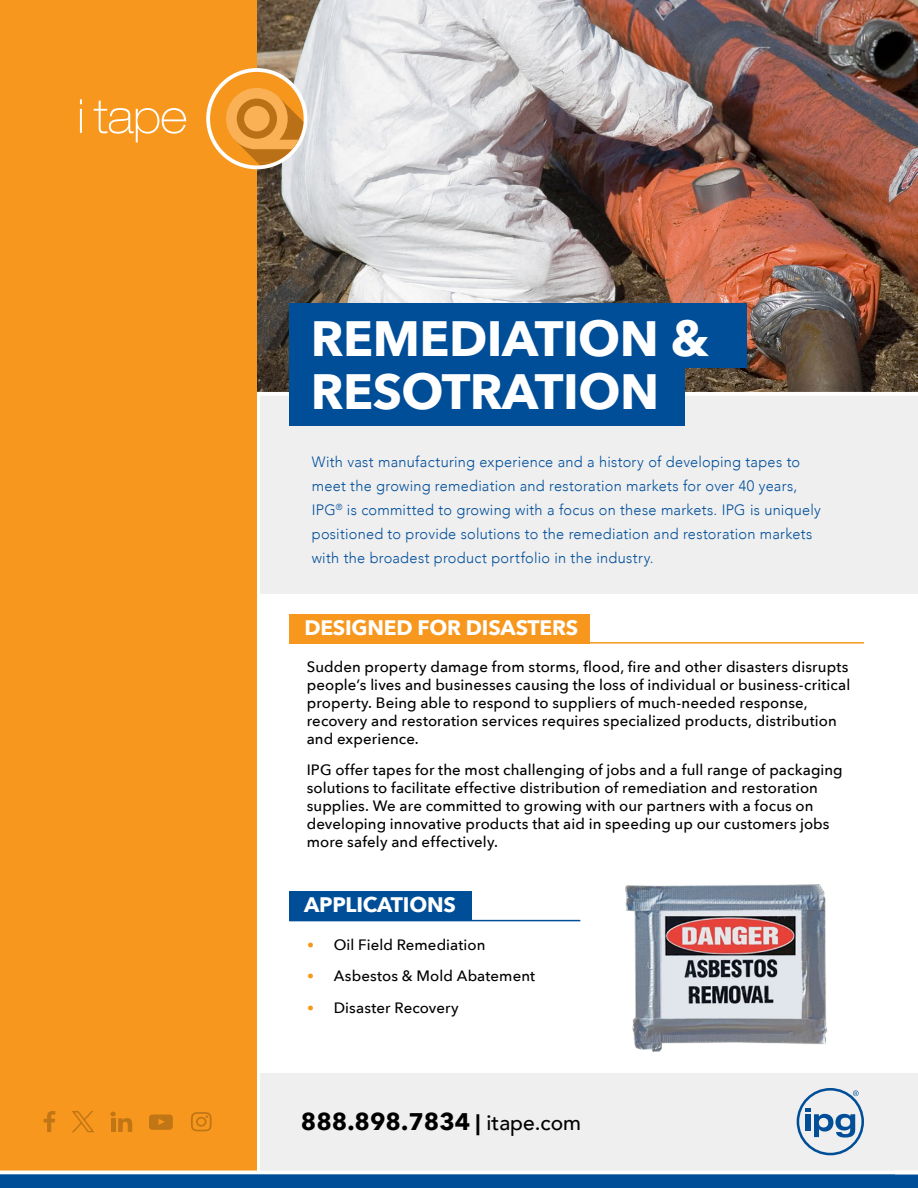
<style>
.page{position:relative;width:918px;height:1188px;background:#fff}
.page>*{position:absolute;margin:0;border:0;box-sizing:border-box;transform-origin:0 0}
.t1{font:700 49.5px/54px "Avenir Next";letter-spacing:-.01em;color:#fff}
.t2{font:700 24px "Avenir Next";color:#000}
.t3{font:700 21px "Avenir Next";letter-spacing:-.01em;color:#fff}
.t4{font:500 15px/18px "Avenir Next";letter-spacing:.005em;color:#000}
.t5{font:300 15px/24px "Avenir";letter-spacing:.015em;color:#004e98}
.s1{font-family:"DIN Pro";color:#f8971d}
.s2{font-size:21px}
.s3{font-family:"Avenir";font-weight:500;font-size:21px}
</style>
<div class="page">
<img style="left:625px;top:884px;width:203px;height:168px">
<img style="left:257px;top:0;width:661px;height:392px">
<div style="left:261px;top:396px;width:657px;height:198px;background:#ededee"></div>
<div style="left:261px;top:1073px;width:657px;height:98px;background:#ededee"></div>
<div style="left:0;top:1073px;width:257px;height:98px;background:#f8971d"></div>
<div style="left:0;top:1174px;width:918px;height:14px;background:#004e98"></div>
<div style="left:0;top:0;width:257px;height:1088px;background:#f8971d"></div>
<svg style="left:206px;top:68px;width:101px;height:101px"></svg>
<div style="left:210px;top:72px;width:94px;height:94px;background:#f7961c;border-radius:47px"></div>
<svg style="left:226px;top:88px;width:78px;height:77px"></svg>
<hr style="left:80px;top:109px;width:2px;height:24px;background:#fff">
<svg style="left:94px;top:101px;width:92px;height:41px"></svg>
<div style="left:289px;top:614px;width:300px;height:30px;background:#f8971d"></div>
<hr style="left:289px;top:642px;width:575px;height:2px;background:#f8971d">
<svg style="left:797px;top:1088px;width:67px;height:67px"></svg>
<svg style="left:44px;top:1111px;width:11px;height:21px"></svg>
<svg style="left:110px;top:1112px;width:22px;height:20px"></svg>
<svg style="left:149px;top:1115px;width:24px;height:15px"></svg>
<svg style="left:191px;top:1112px;width:21px;height:19px"></svg>
<svg style="left:72px;top:1111px;width:22px;height:21px"></svg>
<div style="left:289px;top:356px;width:395px;height:70px;background:#004e98"></div>
<div style="left:289px;top:303px;width:458px;height:64px;background:#004e98"></div>
<div style="left:289px;top:891px;width:183px;height:30px;background:#004e98"></div>
<hr style="left:289px;top:920px;width:291px;height:1px;background:#004e98">
<h1 class="t1" style="left:311px;top:310px;width:400px">REMEDIATION &amp;<br>RESOTRATION</h1>
<p class="t5" style="left:312px;top:450px;width:511px">With vast manufacturing experience and a history of developing tapes to meet the growing remediation and restoration markets for over 40 years, IPG<sup>®</sup> is committed to growing with a focus on these markets. IPG is uniquely positioned to provide solutions to the remediation and restoration markets with the broadest product portfolio in the industry.</p>
<h3 class="t3" style="left:304px;top:609px;width:275px">DESIGNED FOR DISASTERS</h3>
<p class="t4" style="left:307px;top:657px;width:545px">Sudden property damage from storms, flood, fire and other disasters disrupts people’s lives and businesses causing the loss of individual or business-critical property. Being able to respond to suppliers of much-needed response, recovery and restoration services requires specialized products, distribution and experience.</p>
<p class="t4" style="left:307px;top:761px;width:538px">IPG offer tapes for the most challenging of jobs and a full range of packaging solutions to facilitate effective distribution of remediation and restoration supplies. We are committed to growing with our partners with a focus on developing innovative products that aid in speeding up our customers jobs more safely and effectively.</p>
<h3 class="t3" style="left:304px;top:887px;width:153px">APPLICATIONS</h3>
<p class="t4" style="left:307px;top:935px;width:180px"><span class="s1">•</span> Oil Field Remediation</p>
<p class="t4" style="left:307px;top:966px;width:230px"><span class="s1">•</span> Asbestos &amp; Mold Abatement</p>
<p class="t4" style="left:307px;top:998px;width:154px"><span class="s1">•</span> Disaster Recovery</p>
<h2 class="t2" style="left:301px;top:1101px;width:282px">888.898.7834 <span class="s2">|</span> <span class="s3">itape.com</span></h2>
</div>
